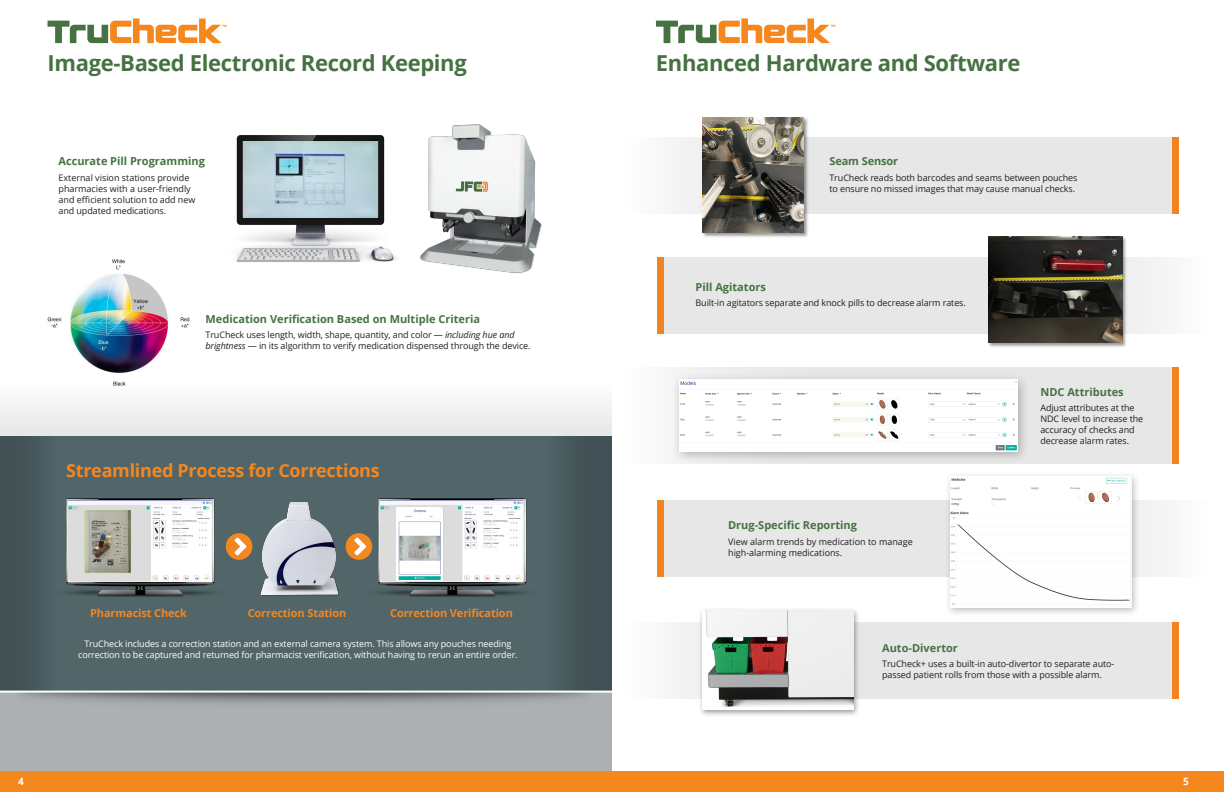
<style>
.page{position:relative;width:1224px;height:792px;background:#fff}
.page>*{position:absolute;margin:0;border:0;box-sizing:border-box;transform-origin:0 0}
.t1{font:700 22px "Open Sans";letter-spacing:-.015em;color:#467242}
.t2{font:700 18px "Open Sans";letter-spacing:-.015em;color:#f5871f}
.t3{font:700 11px "Open Sans";color:#467242}
.t4{font:700 11px "Open Sans";letter-spacing:-.01em;color:#f5871f}
.t5{font:700 10px "Open Sans";color:#fff}
.t6{font:9px/11px "Open Sans";letter-spacing:-.01em;color:#231f20}
.t7{font:9px/11px "Open Sans";letter-spacing:-.01em;color:#fff;text-align:center}
.s1{font-style:italic}
</style>
<div class="page">
<svg style="left:0;top:402px;width:612px;height:370px;background:#c3c5c4"></svg>
<div style="left:0;top:772px;width:612px;height:20px;background:#f5871f"></div>
<div style="left:612px;top:772px;width:612px;height:20px;background:#f5871f"></div>
<img style="left:236px;top:135px;width:160px;height:127px">
<img style="left:243px;top:141px;width:134px;height:76px">
<img style="left:420px;top:124px;width:122px;height:150px">
<img style="left:48px;top:259px;width:142px;height:127px">
<svg style="left:48px;top:19px;width:179px;height:24px"></svg>
<div style="left:0;top:436px;width:612px;height:255px;background:#526569"></div>
<img style="left:66px;top:498px;width:160px;height:99px">
<img style="left:69px;top:501px;width:143px;height:81px">
<img style="left:260px;top:502px;width:89px;height:94px">
<img style="left:365px;top:498px;width:162px;height:99px">
<div style="left:226px;top:533px;width:26px;height:27px;background:#f5871f;border-radius:50%"></div>
<svg style="left:234px;top:537px;width:13px;height:19px"></svg>
<div style="left:346px;top:533px;width:26px;height:27px;background:#f5871f;border-radius:50%"></div>
<svg style="left:354px;top:537px;width:12px;height:19px"></svg>
<img style="left:0;top:693px;width:612px;height:16px">
<div style="left:0;top:436px;width:59px;height:255px;background:linear-gradient(to right,#3d4d50,#506366)"></div>
<div style="left:544px;top:436px;width:68px;height:255px;background:linear-gradient(to right,#4f6265,#3d4d51)"></div>
<div style="left:612px;top:367px;width:566px;height:97px;background:linear-gradient(to right,#f3f3f3,#e2e2e3)"></div>
<div style="left:672px;top:373px;width:358px;height:91px;background:#231f20;opacity:.3"></div>
<img style="left:679px;top:380px;width:339px;height:71px">
<div style="left:1172px;top:367px;width:6px;height:97px;background:#f28321"></div>
<svg style="left:656px;top:19px;width:179px;height:24px"></svg>
<hr style="left:0;top:691px;width:612px;height:2px;background:#fff">
<div style="left:675px;top:137px;width:497px;height:76px;background:#e7e7e8"></div>
<div style="left:1172px;top:137px;width:6px;height:76px;background:#f28321"></div>
<img style="left:700px;top:118px;width:110px;height:119px">
<img style="left:702px;top:117px;width:102px;height:116px">
<svg style="left:664px;top:257px;width:498px;height:76px;background:#e8e8e8"></svg>
<div style="left:658px;top:257px;width:6px;height:76px;background:#f28321"></div>
<img style="left:986px;top:236px;width:142px;height:111px">
<img style="left:988px;top:236px;width:134px;height:107px">
<svg style="left:664px;top:500px;width:498px;height:77px;background:#e7e7e8"></svg>
<div style="left:658px;top:500px;width:6px;height:77px;background:#f28321"></div>
<div style="left:945px;top:472px;width:195px;height:145px;background:#231f20;opacity:.3"></div>
<img style="left:950px;top:477px;width:181px;height:131px">
<svg style="left:675px;top:622px;width:497px;height:77px;background:#e7e7e8"></svg>
<div style="left:1172px;top:622px;width:6px;height:77px;background:#f28321"></div>
<div style="left:698px;top:607px;width:163px;height:110px;background:#231f20;opacity:.45"></div>
<img style="left:702px;top:611px;width:152px;height:99px">
<img style="left:380px;top:501px;width:143px;height:81px">
<img style="left:396px;top:507px;width:48px;height:73px">
<p class="t1" style="left:48px;top:48px;width:421px">Image-Based Electronic Record Keeping</p>
<p class="t3" style="left:59px;top:153px;width:148px">Accurate Pill Programming</p>
<p class="t6" style="left:59px;top:172px;width:138px">External vision stations provide pharmacies with a user-friendly and efficient solution to add new and updated medications.</p>
<p class="t3" style="left:206px;top:311px;width:276px">Medication Verification Based on Multiple Criteria</p>
<p class="t6" style="left:206px;top:329px;width:327px">TruCheck uses length, width, shape, quantity, and color — <span class="s1">including hue and brightness</span> — in its algorithm to verify medication dispensed through the device.</p>
<p class="t2" style="left:66px;top:457px;width:315px">Streamlined Process for Corrections</p>
<p class="t4" style="left:90px;top:605px;width:98px">Pharmacist Check</p>
<p class="t4" style="left:248px;top:605px;width:100px">Correction Station</p>
<p class="t4" style="left:390px;top:605px;width:124px">Correction Verification</p>
<p class="t7" style="left:78px;top:638px;width:441px">TruCheck includes a correction station and an external camera system. This allows any pouches needing correction to be captured and returned for pharmacist verification, without having to rerun an entire order.</p>
<p class="t1" style="left:656px;top:48px;width:366px">Enhanced Hardware and Software</p>
<p class="t3" style="left:829px;top:154px;width:70px">Seam Sensor</p>
<p class="t6" style="left:829px;top:172px;width:250px">TruCheck reads both barcodes and seams between pouches to ensure no missed images that may cause manual checks.</p>
<p class="t3" style="left:696px;top:279px;width:72px">Pill Agitators</p>
<p class="t6" style="left:696px;top:297px;width:272px">Built-in agitators separate and knock pills to decrease alarm rates.</p>
<p class="t3" style="left:728px;top:518px;width:130px">Drug-Specific Reporting</p>
<p class="t6" style="left:728px;top:536px;width:186px">View alarm trends by medication to manage high-alarming medications.</p>
<p class="t3" style="left:1040px;top:384px;width:85px">NDC Attributes</p>
<p class="t6" style="left:1040px;top:402px;width:104px">Adjust attributes at the<br>NDC level to increase the accuracy of checks and decrease alarm rates.</p>
<p class="t3" style="left:882px;top:640px;width:77px">Auto-Divertor</p>
<p class="t6" style="left:882px;top:658px;width:234px">TruCheck+ uses a built-in auto-divertor to separate auto&shy;passed patient rolls from those with a possible alarm.</p>
<p class="t5" style="left:18px;top:775px;width:7px">4</p>
<p class="t5" style="left:1183px;top:775px;width:7px">5</p>
</div>
